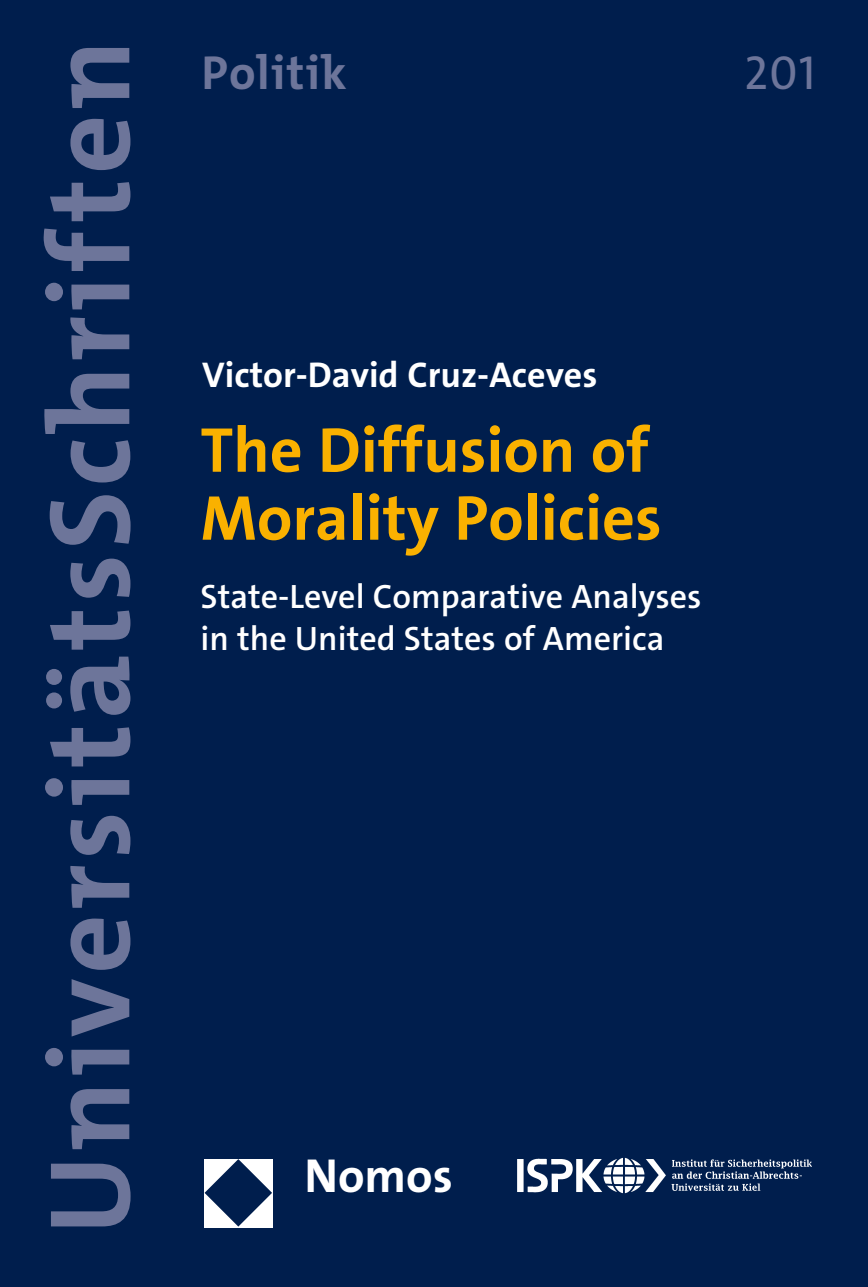
<style>
.page{position:relative;width:868px;height:1287px;background:#fff}
.page>*{position:absolute;margin:0;border:0;box-sizing:border-box;transform-origin:0 0}
.t1{font:700 116px "The Mix C5";letter-spacing:.04em;color:#6d759a}
.t2{font:700 64px/68px "The Sans Os F";color:#fab100}
.t3{font:700 48px "The Mix C5";letter-spacing:.025em;color:#6d759a}
.t4{font:700 48px "The Sans Os F";color:#fff}
.t5{font:48px "The Sans Os F";color:#6d759a}
.t6{font:700 36px "The Sans Os F";color:#fff}
.t7{font:600 34px/42px "The Sans C5";color:#fff}
</style>
<div class="page">
<div style="left:0;top:0;width:867px;height:1287px;background:#001e4d"></div>
<svg style="left:204px;top:1159px;width:68px;height:68px"></svg>
<img style="left:517px;top:1157px;width:295px;height:37px">
<h1 class="t1" style="left:16px;top:1235px;width:1196px;rotate:-90deg">UniversitätsSchriften</h1>
<h3 class="t3" style="left:201px;top:42px;width:147px">Politik</h3>
<h3 class="t5" style="left:744px;top:42px;width:73px">201</h3>
<p class="t6" style="left:202px;top:352px;width:397px">Victor-David Cruz-Aceves</p>
<h2 class="t2" style="left:200px;top:417px;width:462px">The Diffusion of<br>Morality Policies</h2>
<p class="t7" style="left:200px;top:576px;width:502px">State-Level Comparative Analyses in the United States of America</p>
<h3 class="t4" style="left:304px;top:1145px;width:150px">Nomos</h3>
</div>
